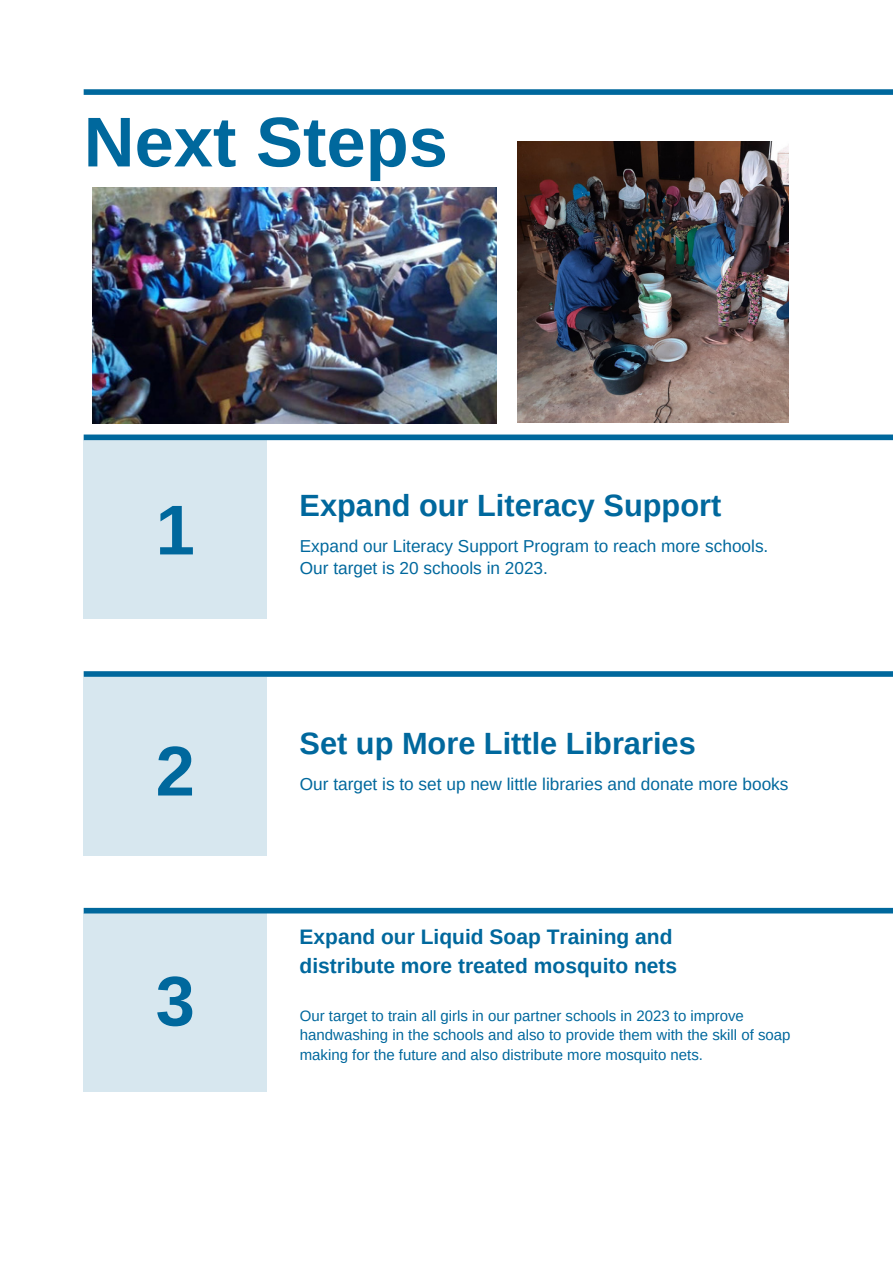
<style>
.page{position:relative;width:893px;height:1264px;background:#fff}
.page>*{position:absolute;margin:0;border:0;box-sizing:border-box;transform-origin:0 0}
.t1{font:700 70.5px "Arimo";color:#00689d}
.t2{font:700 30.75px "Arimo";color:#00689d}
.t3{font:700 21px/29.2px "Arimo";color:#00689d}
.t4{font:17.25px/21.3px "Arimo";color:#00689d}
.t5{font:15px/19px "Arimo";color:#00689d}
</style>
<div class="page">
<div style="left:84px;top:89px;width:808px;height:6px;background:#00689d"></div>
<div style="left:84px;top:434px;width:808px;height:6px;background:#00689d"></div>
<div style="left:84px;top:671px;width:808px;height:5px;background:#00689d"></div>
<div style="left:84px;top:907px;width:808px;height:6px;background:#00689d"></div>
<div style="left:84px;top:440px;width:183px;height:179px;background:#d7e7ef"></div>
<div style="left:84px;top:676px;width:183px;height:179px;background:#d7e7ef"></div>
<div style="left:84px;top:913px;width:183px;height:179px;background:#d7e7ef"></div>
<img style="left:93px;top:188px;width:403px;height:235px">
<img style="left:517px;top:142px;width:271px;height:281px">
<h1 class="t1" style="left:84px;top:103px;width:366px">Next Steps</h1>
<h1 class="t1" style="left:156px;top:490px;width:41px">1</h1>
<h1 class="t1" style="left:156px;top:731px;width:41px">2</h1>
<h1 class="t1" style="left:156px;top:961px;width:41px">3</h1>
<h2 class="t2" style="left:299px;top:488px;width:423px">Expand our Literacy Support</h2>
<p class="t4" style="left:300px;top:535px;width:470px">Expand our Literacy Support Program to reach more schools.<br>Our target is 20 schools in 2023.</p>
<h2 class="t2" style="left:299px;top:726px;width:397px">Set up More Little Libraries</h2>
<p class="t4" style="left:300px;top:773px;width:490px">Our target is to set up new little libraries and donate more books</p>
<h3 class="t3" style="left:299px;top:922px;width:379px">Expand our Liquid Soap Training and distribute more treated mosquito nets</h3>
<p class="t5" style="left:300px;top:1006px;width:492px">Our target to train all girls in our partner schools in 2023 to improve handwashing in the schools and also to provide them with the skill of soap making for the future and also distribute more mosquito nets.</p>
</div>
